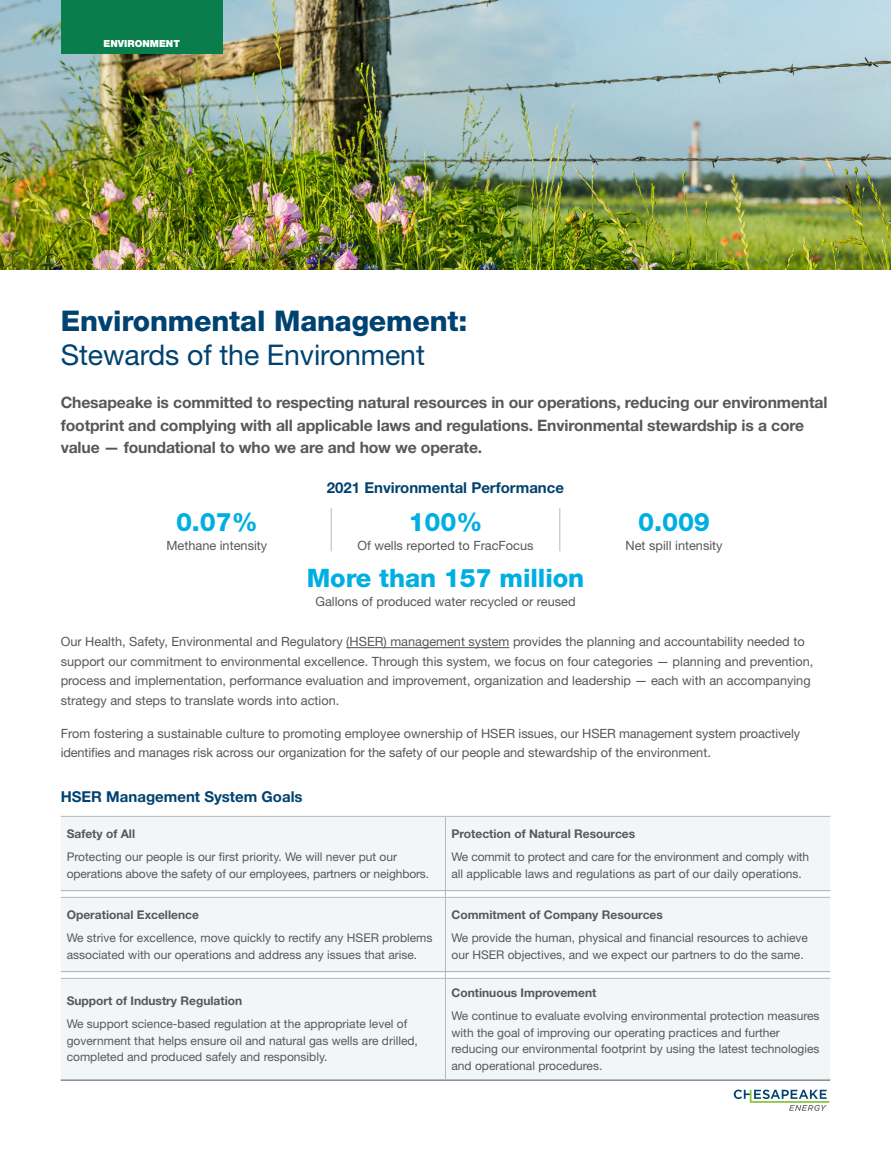
<style>
.page{position:relative;width:891px;height:1161px;background:#fff}
.page>*{position:absolute;margin:0;border:0;box-sizing:border-box;transform-origin:0 0}
.HEADLINE{font:800 28.5px "Helvetica Neue LT Std";letter-spacing:-.005em;color:#004270}
.HEADLINE-2{font:28.5px "Helvetica Neue LT Std";letter-spacing:-.005em;color:#004270}
.BIG_NUMBER{font:800 25.5px "Helvetica Neue LT Std";letter-spacing:-.005em;color:#00afe1}
.INTRO_TEXT{font:700 15.75px/22.5px "Helvetica Neue LT Std";letter-spacing:-.01em;color:#57585a}
.SUBHEAD{font:700 15px "Helvetica Neue LT Std";color:#004270}
.BODY_TEXT{font:12.75px/19.5px "Helvetica Neue LT Std";color:#57585a}
.GRAPH{font:12px/16.5px "Helvetica Neue LT Std";color:#57585a}
.GRAPH-2{font:700 12px "Helvetica Neue LT Std";color:#57585a}
.INTRO_TEXT-2{font:900 9.75px "Helvetica Neue LT Std";color:#fff}
</style>
<div class="page">
<svg style="left:734px;top:1090px;width:96px;height:21px"></svg>
<hr style="left:61px;top:1080px;width:769px;height:1px;background:#57585a">
<hr style="left:346px;top:647px;width:163px;height:1px;background:#57585a">
<img style="left:0;top:0;width:891px;height:270px">
<div style="left:61px;top:0;width:162px;height:54px;background:#097d4c"></div>
<hr style="left:331px;top:508px;width:1px;height:43px;background:#b0b9bf">
<hr style="left:560px;top:508px;width:1px;height:43px;background:#b0b9bf">
<div style="left:61px;top:817px;width:769px;height:262px;background:#f3f6f7"></div>
<hr style="left:61px;top:816px;width:385px;height:1px;background:#b0b9bf">
<hr style="left:446px;top:816px;width:384px;height:1px;background:#b0b9bf">
<hr style="left:61px;top:890px;width:384px;height:1px;background:#b0b9bf">
<hr style="left:446px;top:890px;width:384px;height:1px;background:#b0b9bf">
<hr style="left:61px;top:971px;width:384px;height:1px;background:#b0b9bf">
<hr style="left:446px;top:971px;width:384px;height:1px;background:#b0b9bf">
<hr style="left:61px;top:1079px;width:385px;height:1px;background:#b0b9bf">
<hr style="left:446px;top:1079px;width:384px;height:1px;background:#b0b9bf">
<hr style="left:61px;top:897px;width:385px;height:1px;background:#b0b9bf">
<hr style="left:446px;top:897px;width:384px;height:1px;background:#b0b9bf">
<hr style="left:445px;top:817px;width:1px;height:74px;background:#b0b9bf">
<hr style="left:445px;top:898px;width:1px;height:74px;background:#b0b9bf">
<hr style="left:445px;top:979px;width:1px;height:100px;background:#b0b9bf">
<hr style="left:61px;top:978px;width:385px;height:1px;background:#b0b9bf">
<hr style="left:446px;top:978px;width:384px;height:1px;background:#b0b9bf">
<p class="INTRO_TEXT-2" style="left:104px;top:38px;width:78px">ENVIRONMENT</p>
<p class="HEADLINE" style="left:61px;top:304px;width:408px">Environmental Management:</p>
<p class="HEADLINE-2" style="left:61px;top:338px;width:366px">Stewards of the Environment</p>
<p class="INTRO_TEXT" style="left:61px;top:391px;width:768px">Chesapeake is committed to respecting natural resources in our operations, reducing our environmental footprint and complying with all applicable laws and regulations. Environmental stewardship is a core value — foundational to who we are and how we operate.</p>
<p class="BIG_NUMBER" style="left:176px;top:506px;width:83px">0.07%</p>
<p class="BODY_TEXT" style="left:166px;top:536px;width:102px">Methane intensity</p>
<p class="SUBHEAD" style="left:327px;top:478px;width:239px">2021 Environmental Performance</p>
<p class="BIG_NUMBER" style="left:409px;top:506px;width:75px">100%</p>
<p class="BODY_TEXT" style="left:357px;top:536px;width:178px">Of wells reported to FracFocus</p>
<p class="BIG_NUMBER" style="left:307px;top:563px;width:279px">More than 157 million</p>
<p class="BODY_TEXT" style="left:315px;top:592px;width:262px">Gallons of produced water recycled or reused</p>
<p class="BIG_NUMBER" style="left:638px;top:506px;width:73px">0.009</p>
<p class="BODY_TEXT" style="left:626px;top:536px;width:99px">Net spill intensity</p>
<p class="BODY_TEXT" style="left:61px;top:632px;width:754px">Our Health, Safety, Environmental and Regulatory (HSER) management system provides the planning and accountability needed to support our commitment to environmental excellence. Through this system, we focus on four categories — planning and prevention, process and implementation, performance evaluation and improvement, organization and leadership — each with an accompanying strategy and steps to translate words into action.</p>
<p class="BODY_TEXT" style="left:61px;top:723px;width:741px">From fostering a sustainable culture to promoting employee ownership of HSER issues, our HSER management system proactively identifies and manages risk across our organization for the safety of our people and stewardship of the environment.</p>
<p class="SUBHEAD" style="left:61px;top:787px;width:243px">HSER Management System Goals</p>
<p class="GRAPH-2" style="left:67px;top:826px;width:70px">Safety of All</p>
<p class="GRAPH" style="left:67px;top:848px;width:364px">Protecting our people is our first priority. We will never put our operations above the safety of our employees, partners or neighbors.</p>
<p class="GRAPH-2" style="left:67px;top:907px;width:134px">Operational Excellence</p>
<p class="GRAPH" style="left:67px;top:929px;width:367px">We strive for excellence, move quickly to rectify any HSER problems associated with our operations and address any issues that arise.</p>
<p class="GRAPH-2" style="left:67px;top:993px;width:177px">Support of Industry Regulation</p>
<p class="GRAPH" style="left:67px;top:1016px;width:353px">We support science-based regulation at the appropriate level of government that helps ensure oil and natural gas wells are drilled, completed and produced safely and responsibly.</p>
<p class="GRAPH-2" style="left:452px;top:826px;width:185px">Protection of Natural Resources</p>
<p class="GRAPH" style="left:452px;top:848px;width:359px">We commit to protect and care for the environment and comply with all applicable laws and regulations as part of our daily operations.</p>
<p class="GRAPH-2" style="left:452px;top:907px;width:213px">Commitment of Company Resources</p>
<p class="GRAPH" style="left:452px;top:929px;width:358px">We provide the human, physical and financial resources to achieve our HSER objectives, and we expect our partners to do the same.</p>
<p class="GRAPH-2" style="left:452px;top:985px;width:146px">Continuous Improvement</p>
<p class="GRAPH" style="left:452px;top:1007px;width:370px">We continue to evaluate evolving environmental protection measures with the goal of improving our operating practices and further reducing our environmental footprint by using the latest technologies and operational procedures.</p>
</div>
